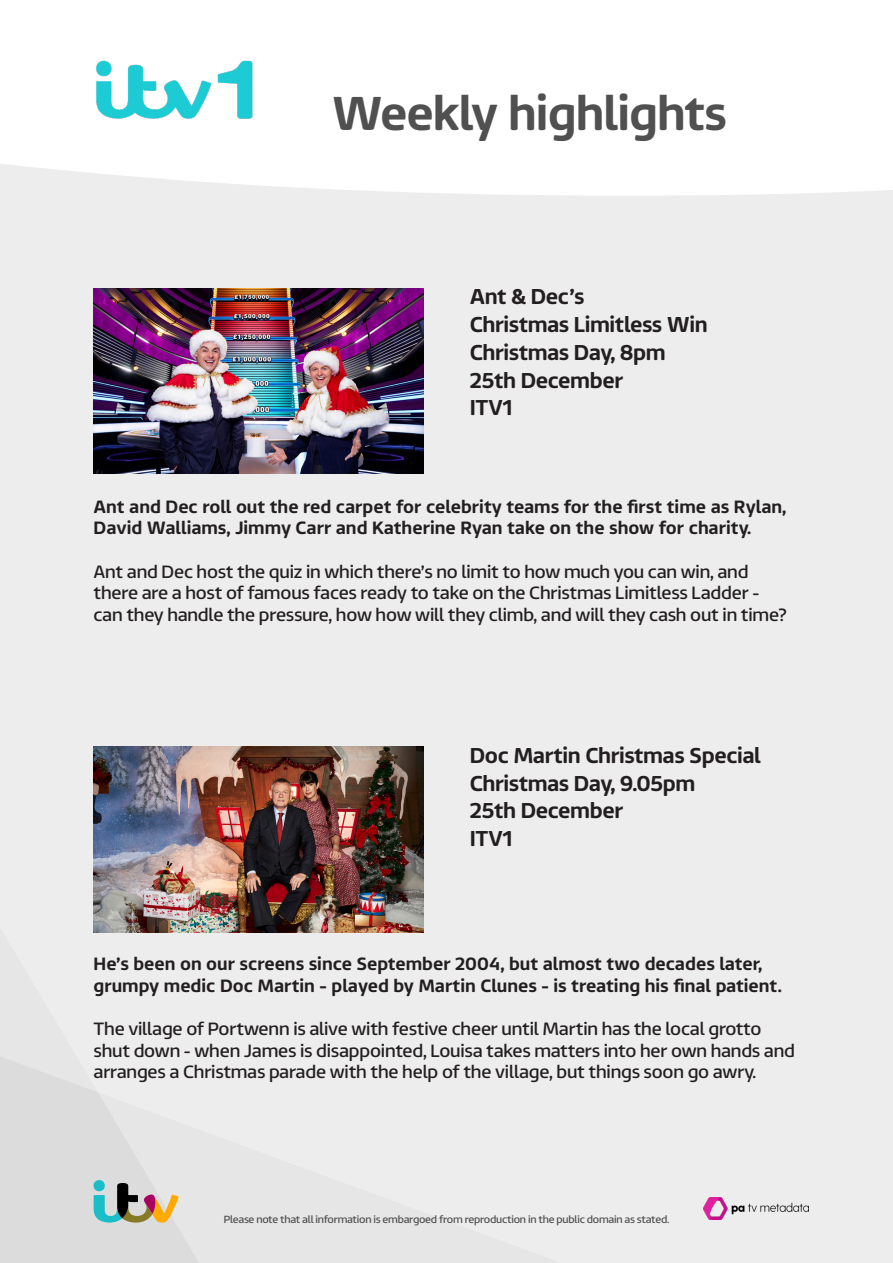
<style>
.page{position:relative;width:893px;height:1263px;background:#ededed}
.page>*{position:absolute;margin:0;border:0;box-sizing:border-box;transform-origin:0 0}
.t1{font:500 48px "ITV Reem";letter-spacing:-.02em;color:#505050}
.Programme_Heading{font:500 21.75px/27.8px "ITV Reem";letter-spacing:-.02em;color:#231f20}
.Intro_Text{font:18px/21.6px "ITV Reem";letter-spacing:-.01em;color:#231f20}
.Intro_Text-2{font:500 18px/21.6px "ITV Reem";color:#231f20}
.t2{font:10.5px "ITV Reem";letter-spacing:-.02em;color:#505050}
</style>
<div class="page">
<svg style="left:0;top:1056px;width:199px;height:207px"></svg>
<div style="left:0;top:0;width:893px;height:196px;background:#fff"></div>
<img style="left:94px;top:57px;width:162px;height:65px">
<img style="left:94px;top:288px;width:329px;height:185px">
<img style="left:94px;top:747px;width:329px;height:185px">
<img style="left:704px;top:1197px;width:104px;height:22px">
<h1 class="t1" style="left:332px;top:71px;width:397px">Weekly highlights</h1>
<p class="Programme_Heading" style="left:470px;top:281px;width:239px">Ant &amp; Dec’s<br>Christmas Limitless Win</p>
<p class="Programme_Heading" style="left:470px;top:336px;width:197px">Christmas Day, 8pm</p>
<p class="Programme_Heading" style="left:470px;top:364px;width:155px">25th December</p>
<p class="Programme_Heading" style="left:470px;top:392px;width:45px">ITV1</p>
<p class="Intro_Text-2" style="left:94px;top:494px;width:694px">Ant and Dec roll out the red carpet for celebrity teams for the first time as Rylan,<br>David Walliams, Jimmy Carr and Katherine Ryan take on the show for charity.</p>
<p class="Intro_Text" style="left:94px;top:558px;width:695px">Ant and Dec host the quiz in which there’s no limit to how much you can win, and there are a host of famous faces ready to take on the Christmas Limitless Ladder - can they handle the pressure, how how will they climb, and will they cash out in time?</p>
<p class="Programme_Heading" style="left:470px;top:739px;width:293px">Doc Martin Christmas Special</p>
<p class="Programme_Heading" style="left:470px;top:767px;width:227px">Christmas Day, 9.05pm</p>
<p class="Programme_Heading" style="left:470px;top:795px;width:155px">25th December</p>
<p class="Programme_Heading" style="left:470px;top:823px;width:45px">ITV1</p>
<p class="Intro_Text-2" style="left:94px;top:951px;width:690px">He’s been on our screens since September 2004, but almost two decades later, grumpy medic Doc Martin - played by Martin Clunes - is treating his final patient.</p>
<p class="Intro_Text" style="left:94px;top:1016px;width:703px">The village of Portwenn is alive with festive cheer until Martin has the local grotto shut down - when James is disappointed, Louisa takes matters into her own hands and arranges a Christmas parade with the help of the village, but things soon go awry.</p>
<p class="t2" style="left:224px;top:1210px;width:447px">Please note that all information is embargoed from reproduction in the public domain as stated.</p>
</div>
